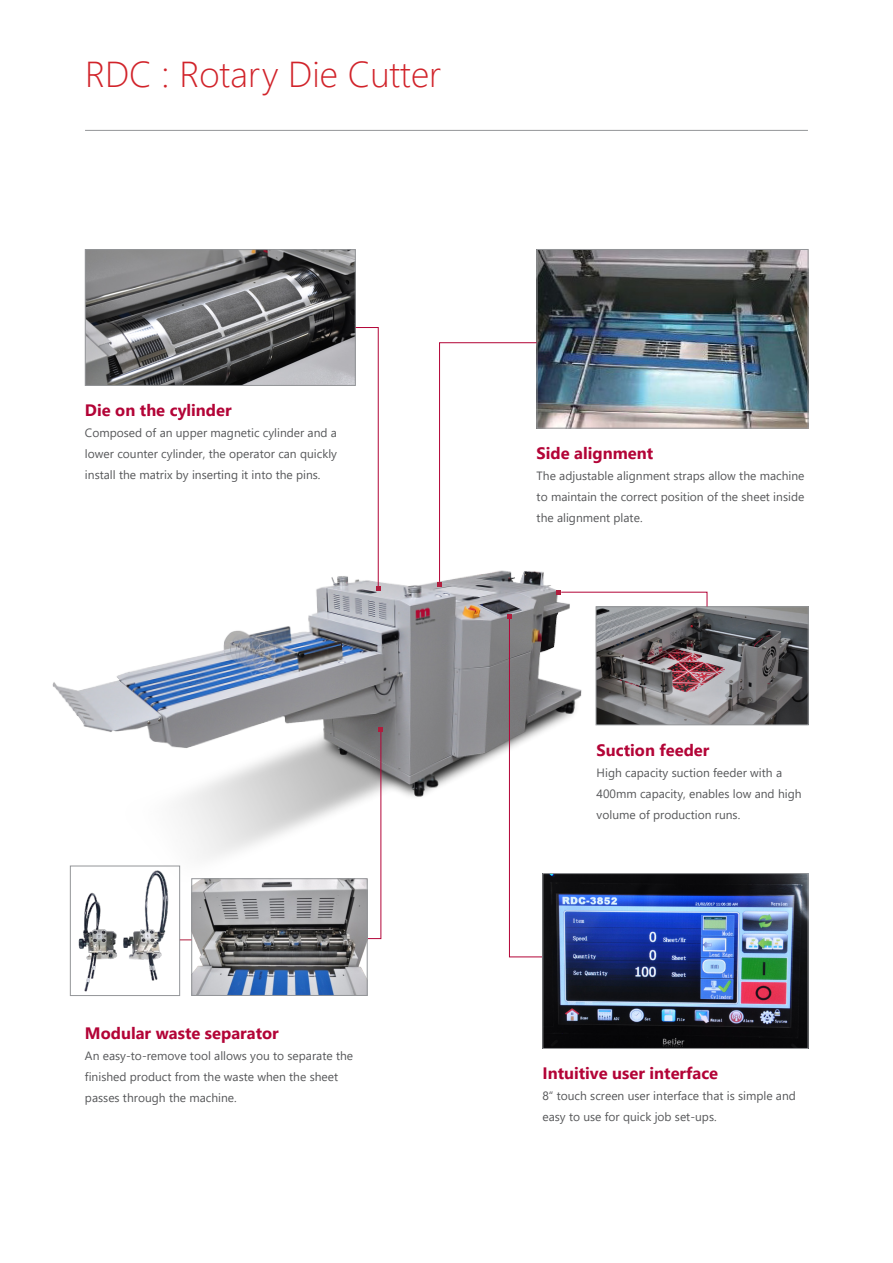
<style>
.page{position:relative;width:893px;height:1263px;background:#fff}
.page>*{position:absolute;margin:0;border:0;box-sizing:border-box;transform-origin:0 0}
.t1{font:300 36px "Segoe UI";color:#d1232a}
.t2{font:700 16.5px "Segoe UI";color:#b30437}
.Main_body_text{font:12px/21px "Segoe UI";color:#57585a}
</style>
<div class="page">
<hr style="left:85px;top:130px;width:723px;height:1px;background:#939598">
<img style="left:52px;top:380px;width:553px;height:529px">
<img style="left:87px;top:251px;width:267px;height:133px">
<div style="left:85px;top:249px;width:271px;height:137px;border:1px solid #939598"></div>
<img style="left:539px;top:251px;width:267px;height:175px">
<div style="left:537px;top:249px;width:271px;height:179px;border:1px solid #939598"></div>
<img style="left:598px;top:608px;width:208px;height:115px">
<div style="left:596px;top:606px;width:212px;height:119px;border:1px solid #939598"></div>
<img style="left:544px;top:875px;width:262px;height:172px">
<div style="left:542px;top:873px;width:266px;height:176px;border:1px solid #939598"></div>
<svg style="left:437px;top:342px;width:100px;height:244px"></svg>
<svg style="left:355px;top:327px;width:26px;height:264px"></svg>
<svg style="left:366px;top:727px;width:17px;height:212px"></svg>
<svg style="left:507px;top:614px;width:38px;height:344px"></svg>
<svg style="left:557px;top:590px;width:151px;height:17px"></svg>
<img style="left:75px;top:868px;width:98px;height:124px">
<div style="left:70px;top:866px;width:110px;height:130px;border:1px solid #939598"></div>
<img style="left:193px;top:880px;width:172px;height:114px">
<div style="left:191px;top:878px;width:176px;height:118px;border:1px solid #939598"></div>
<p class="t1" style="left:85px;top:40px;width:357px">RDC : Rotary Die Cutter</p>
<p class="t2" style="left:85px;top:395px;width:148px">Die on the cylinder</p>
<p class="Main_body_text" style="left:85px;top:421px;width:254px;text-align:justify">Composed of an upper magnetic cylinder and a lower counter cylinder, the operator can quickly install the matrix by inserting it into the pins.</p>
<p class="t2" style="left:85px;top:1018px;width:195px">Modular waste separator</p>
<p class="Main_body_text" style="left:85px;top:1044px;width:270px">An easy-to-remove tool allows you to separate the finished product from the waste when the sheet passes through the machine.</p>
<p class="t2" style="left:537px;top:438px;width:118px">Side alignment</p>
<p class="Main_body_text" style="left:537px;top:464px;width:269px;text-align:justify">The adjustable alignment straps allow the machine to maintain the correct position of the sheet inside the alignment plate.</p>
<p class="t2" style="left:597px;top:734px;width:114px">Suction feeder</p>
<p class="Main_body_text" style="left:597px;top:761px;width:206px">High capacity suction feeder with a<br>400mm capacity, enables low and high volume of production runs.</p>
<p class="t2" style="left:542px;top:1058px;width:177px">Intuitive user interface</p>
<p class="Main_body_text" style="left:542px;top:1084px;width:255px">8“ touch screen user interface that is simple and easy to use for quick job set-ups.</p>
</div>
